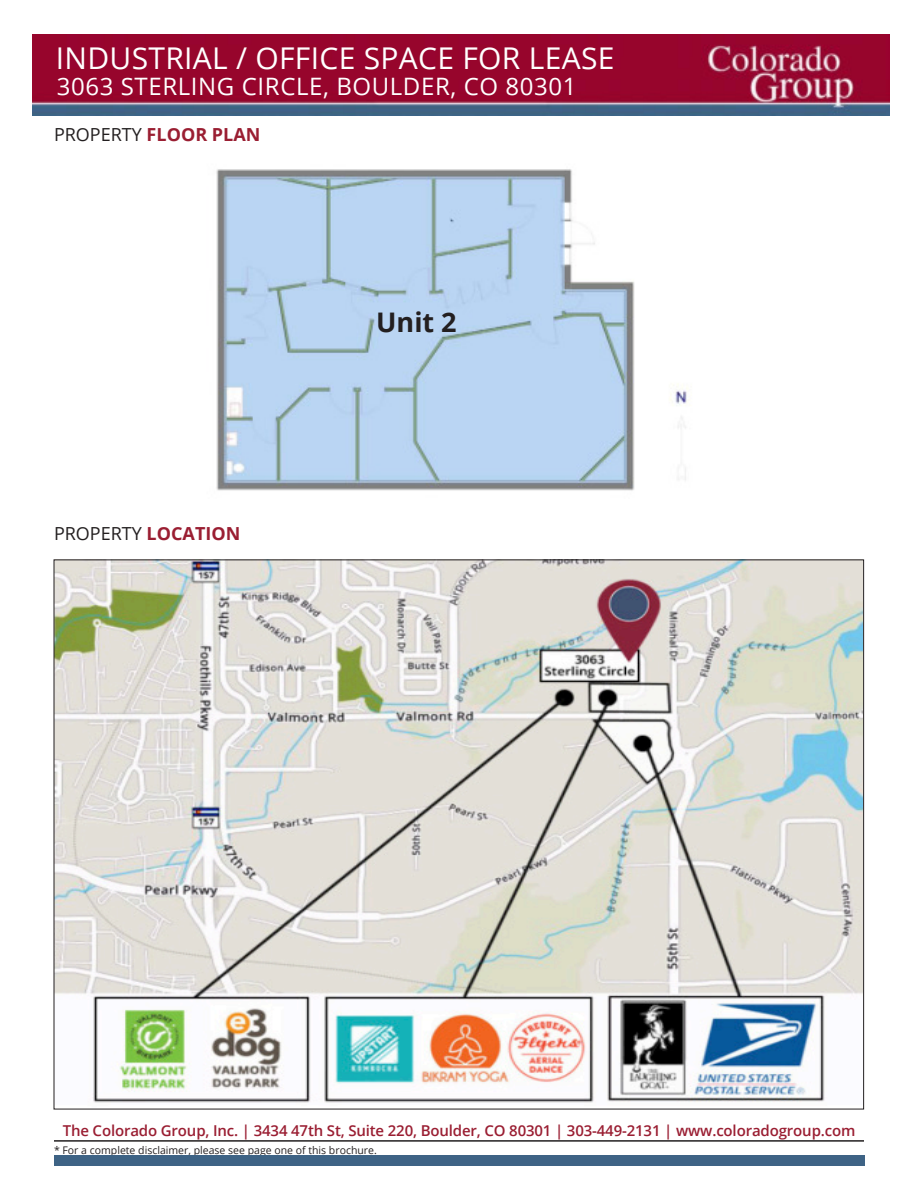
<style>
.page{position:relative;width:918px;height:1188px;background:#fff}
.page>*{position:absolute;margin:0;border:0;box-sizing:border-box;transform-origin:0 0}
.t1{font:30px "Open Sans";letter-spacing:.01em;color:#fff}
.t2{font:700 27px "Open Sans";color:#231f20}
.t3{font:24px "Open Sans";letter-spacing:.025em;color:#fff}
.t4{font:700 18px "Open Sans";color:#9a1e32}
.t5{font:18px "Open Sans";color:#231f20}
.t6{font:600 15px "Open Sans";letter-spacing:-.01em;color:#9a1e32}
.t7{font:10.5px "Open Sans";color:#231f20}
.s1{font-weight:400;color:#231f20}
.s2{font-weight:700;color:#9a1e32}
</style>
<div class="page">
<hr style="left:54px;top:1140px;width:810px;height:2px;background:#231f20">
<img style="left:216px;top:169px;width:472px;height:322px">
<img style="left:32px;top:34px;width:857px;height:81px">
<div style="left:54px;top:1156px;width:810px;height:10px;background:#3e6385"></div>
<img style="left:56px;top:561px;width:806px;height:542px">
<h1 class="t1" style="left:56px;top:46px;width:560px">INDUSTRIAL / OFFICE SPACE FOR LEASE</h1>
<h3 class="t3" style="left:57px;top:76px;width:521px">3063 STERLING CIRCLE, BOULDER, CO 80301</h3>
<p class="t4" style="left:54px;top:127px;width:208px"><span class="s1">PROPERTY</span> FLOOR PLAN</p>
<p class="t5" style="left:54px;top:526px;width:188px">PROPERTY <span class="s2">LOCATION</span></p>
<h2 class="t2" style="left:376px;top:312px;width:82px">Unit 2</h2>
<p class="t6" style="left:63px;top:1124px;width:794px">The Colorado Group, Inc. | 3434 47th St, Suite 220, Boulder, CO 80301 | 303-449-2131 | www.coloradogroup.com</p>
<p class="t7" style="left:54px;top:1146px;width:324px">* For a complete disclaimer, please see page one of this brochure.</p>
</div>
